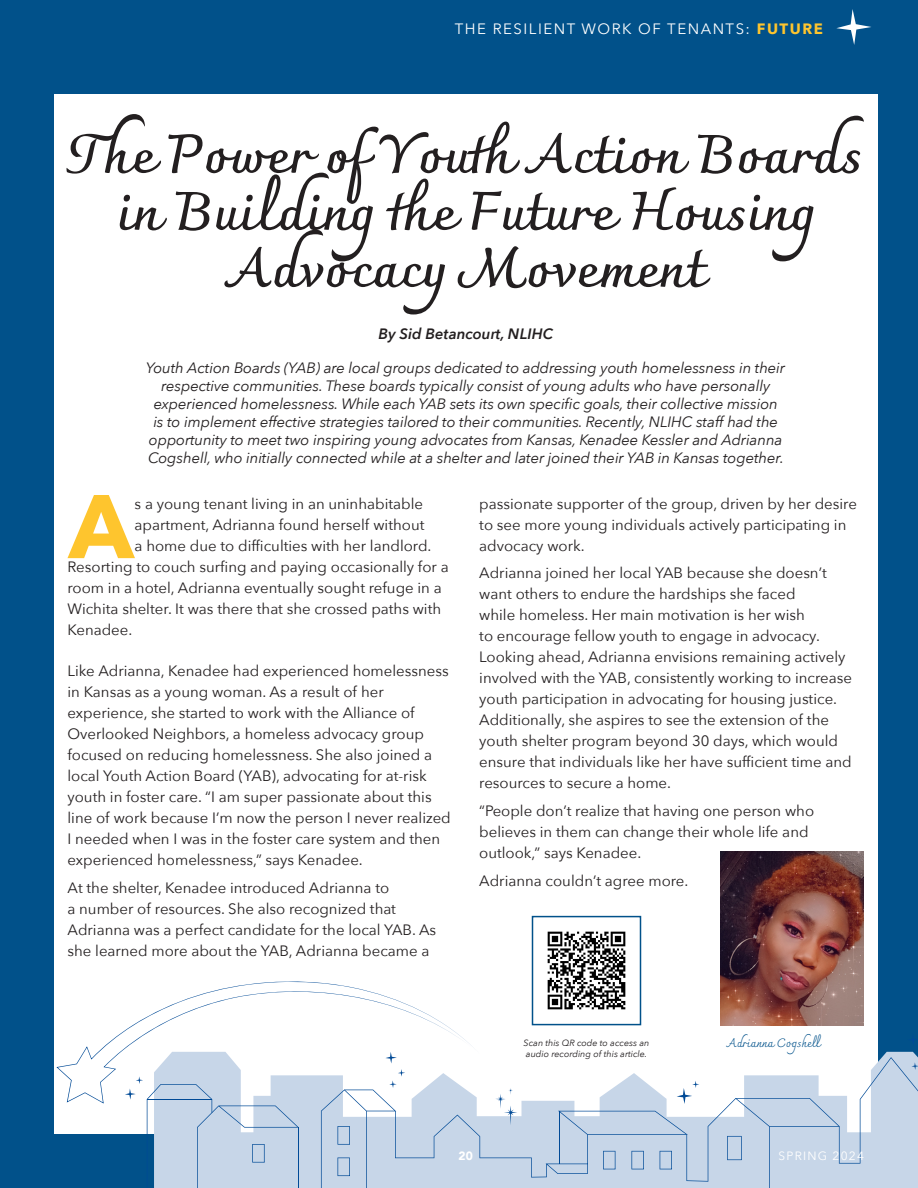
<style>
.page{position:relative;width:918px;height:1188px;background:#01518a}
.page>*{position:absolute;margin:0;border:0;box-sizing:border-box;transform-origin:0 0}
.Dropcap-Normal_-_black{font:700 89.25px "Avenir Next";color:#fec52e}
.Heading_1_-_black{font:700 54px/57px "Charmonman";color:#231f20;text-align:center}
.Normal_-_black{font:15px/21px "Avenir Next";color:#231f20}
.Italics{font:italic 15px/18px "Avenir Next";letter-spacing:-.01em;color:#231f20;text-align:center}
.Dropcap-Normal_-_black-2{font:15px "Avenir Next";color:#231f20}
.t1{font:15px "Avenir Next";letter-spacing:.1em;color:#fff}
.Authors_-_black{font:italic 600 15px "Avenir Next";color:#231f20}
.By_Line{font:12px "Charmonman";color:#01518a}
.t2{font:12px "Avenir Next";letter-spacing:.1em;color:#fff}
.t3{font:900 12px "Avenir";color:#fff}
.t4{font:italic 9px/10.8px "Avenir Next";color:#231f20}
.s1{font-weight:700;color:#fec52e}
</style>
<div class="page">
<div style="left:54px;top:94px;width:824px;height:1040px;background:#fff"></div>
<img style="left:721px;top:851px;width:143px;height:175px">
<svg style="left:56px;top:981px;width:415px;height:123px"></svg>
<svg style="left:125px;top:1076px;width:174px;height:112px"></svg>
<svg style="left:321px;top:1052px;width:597px;height:136px"></svg>
<svg style="left:836px;top:9px;width:35px;height:36px"></svg>
<img style="left:547px;top:931px;width:79px;height:79px">
<div style="left:532px;top:916px;width:109px;height:109px;border:2px solid #01518a"></div>
<p class="t1" style="left:455px;top:17px;width:370px">THE RESILIENT WORK OF TENANTS: <span class="s1">FUTURE</span></p>
<p class="Heading_1_-_black" style="left:70px;top:126px;width:793px">The Power of Youth Action Boards in Building the Future Housing<br>Advocacy Movement</p>
<p class="Authors_-_black" style="left:379px;top:320px;width:176px">By Sid Betancourt, NLIHC</p>
<p class="Italics" style="left:146px;top:358px;width:640px">Youth Action Boards (YAB) are local groups dedicated to addressing youth homelessness in their respective communities. These boards typically consist of young adults who have personally experienced homelessness. While each YAB sets its own specific goals, their collective mission<br>is to implement effective strategies tailored to their communities. Recently, NLIHC staff had the opportunity to meet two inspiring young advocates from Kansas, Kenadee Kessler and Adrianna Cogshell, who initially connected while at a shelter and later joined their YAB in Kansas together.</p>
<p class="Dropcap-Normal_-_black" style="left:69px;top:450px;width:67px">A</p>
<p class="Dropcap-Normal_-_black-2" style="left:135px;top:491px;width:290px">s a young tenant living in an uninhabitable</p>
<p class="Normal_-_black" style="left:479px;top:492px;width:379px">passionate supporter of the group, driven by her desire to see more young individuals actively participating in advocacy work.</p>
<p class="Normal_-_black" style="left:479px;top:562px;width:374px">Adrianna joined her local YAB because she doesn’t want others to endure the hardships she faced<br>while homeless. Her main motivation is her wish<br>to encourage fellow youth to engage in advocacy.<br>Looking ahead, Adrianna envisions remaining actively involved with the YAB, consistently working to increase youth participation in advocating for housing justice.<br>Additionally, she aspires to see the extension of the youth shelter program beyond 30 days, which would ensure that individuals like her have sufficient time and resources to secure a home.</p>
<p class="Normal_-_black" style="left:479px;top:800px;width:336px">“People don’t realize that having one person who believes in them can change their whole life and outlook,” says Kenadee.</p>
<p class="Normal_-_black" style="left:479px;top:870px;width:211px">Adrianna couldn’t agree more.</p>
<p class="Dropcap-Normal_-_black-2" style="left:135px;top:512px;width:291px">apartment, Adrianna found herself without</p>
<p class="Dropcap-Normal_-_black-2" style="left:135px;top:533px;width:298px">a home due to difficulties with her landlord.</p>
<p class="Dropcap-Normal_-_black-2" style="left:68px;top:554px;width:383px">Resorting to couch surfing and paying occasionally for a</p>
<p class="Dropcap-Normal_-_black-2" style="left:68px;top:575px;width:376px">room in a hotel, Adrianna eventually sought refuge in a</p>
<p class="Dropcap-Normal_-_black-2" style="left:68px;top:596px;width:375px">Wichita shelter. It was there that she crossed paths with</p>
<p class="Dropcap-Normal_-_black-2" style="left:68px;top:617px;width:66px">Kenadee.</p>
<p class="Normal_-_black" style="left:68px;top:660px;width:385px">Like Adrianna, Kenadee had experienced homelessness in Kansas as a young woman. As a result of her experience, she started to work with the Alliance of Overlooked Neighbors, a homeless advocacy group focused on reducing homelessness. She also joined a local Youth Action Board (YAB), advocating for at-risk youth in foster care. “I am super passionate about this line of work because I’m now the person I never realized I needed when I was in the foster care system and then experienced homelessness,” says Kenadee.</p>
<p class="Normal_-_black" style="left:68px;top:876px;width:370px">At the shelter, Kenadee introduced Adrianna to<br>a number of resources. She also recognized that Adrianna was a perfect candidate for the local YAB. As she learned more about the YAB, Adrianna became a</p>
<p class="t4" style="left:524px;top:1037px;width:127px">Scan this QR code to access an audio recording of this article.</p>
<p class="By_Line" style="left:727px;top:1036px;width:96px">Adrianna Cogshell</p>
<p class="t3" style="left:459px;top:1145px;width:16px">20</p>
<p class="t2" style="left:779px;top:1145px;width:87px">SPRING 2024</p>
</div>
